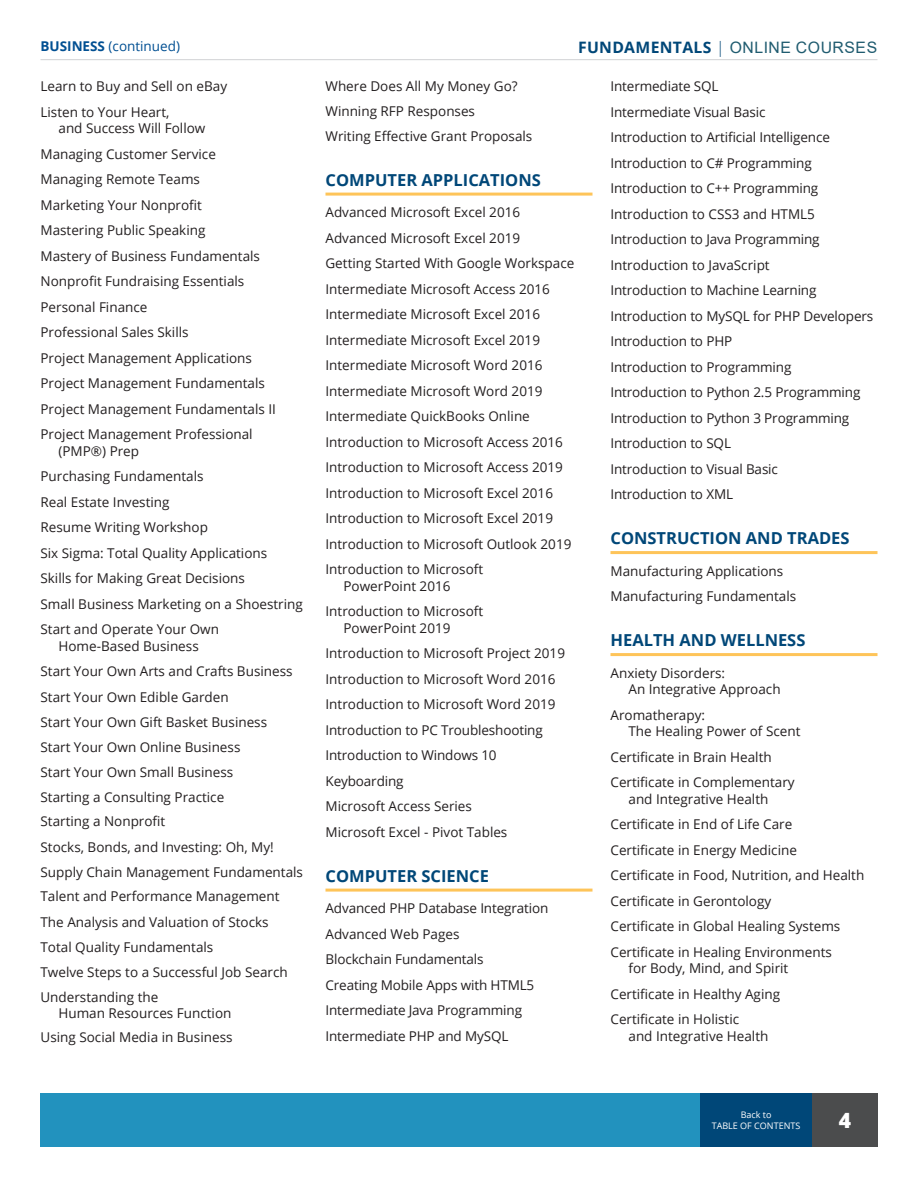
<style>
.page{position:relative;width:918px;height:1188px;background:#fff}
.page>*{position:absolute;margin:0;border:0;box-sizing:border-box;transform-origin:0 0}
.t1{font:800 21px "Open Sans";color:#fff}
.t2{font:700 16.5px "Open Sans";color:#004778}
.t3{font:15.75px "Arial";letter-spacing:.035em;color:#205c70}
.t4{font:13.5px/25.5px "Open Sans";color:#231f20}
.t5{font:13.5px "Open Sans";color:#004f92}
.t6{font:9px/10.8px "Open Sans";color:#fff;text-align:center}
.s1{font-weight:700}
.s2{font-family:"Open Sans";font-weight:700;color:#004778}
.s3{font-family:"Open Sans";font-weight:300;color:#004778}
</style>
<div class="page">
<div style="left:40px;top:1094px;width:838px;height:54px;background:#2292be"></div>
<div style="left:812px;top:1094px;width:66px;height:54px;background:#4b4c4d"></div>
<hr style="left:40px;top:59px;width:838px;height:1px;background:#d1d2d4">
<div style="left:701px;top:1094px;width:111px;height:54px;background:#004778"></div>
<hr style="left:326px;top:193px;width:266px;height:3px;background:#fec459">
<hr style="left:326px;top:889px;width:266px;height:3px;background:#fec459">
<hr style="left:610px;top:551px;width:268px;height:3px;background:#fec459">
<hr style="left:610px;top:653px;width:268px;height:3px;background:#fec459">
<p class="t5" style="left:40px;top:37px;width:141px"><span class="s1">BUSINESS</span> (continued)</p>
<p class="t4" style="left:40px;top:73px;width:188px">Learn to Buy and Sell on eBay<br>Listen to Your Heart,</p>
<p class="t4" style="left:40px;top:115px;width:237px;text-indent:18px">and Success Will Follow<br>Managing Customer Service<br>Managing Remote Teams<br>Marketing Your Nonprofit<br>Mastering Public Speaking<br>Mastery of Business Fundamentals<br>Nonprofit Fundraising Essentials<br>Personal Finance<br>Professional Sales Skills<br>Project Management Applications<br>Project Management Fundamentals<br>Project Management Fundamentals II<br>Project Management Professional</p>
<p class="t4" style="left:40px;top:438px;width:264px;text-indent:18px">(PMP®) Prep<br>Purchasing Fundamentals<br>Real Estate Investing<br>Resume Writing Workshop<br>Six Sigma: Total Quality Applications<br>Skills for Making Great Decisions<br>Small Business Marketing on a Shoestring<br>Start and Operate Your Own</p>
<p class="t4" style="left:40px;top:633px;width:264px;line-height:25px;text-indent:18px">Home-Based Business<br>Start Your Own Arts and Crafts Business<br>Start Your Own Edible Garden<br>Start Your Own Gift Basket Business<br>Start Your Own Online Business<br>Start Your Own Small Business<br>Starting a Consulting Practice<br>Starting a Nonprofit<br>Stocks, Bonds, and Investing: Oh, My!<br>Supply Chain Management Fundamentals<br>Talent and Performance Management<br>The Analysis and Valuation of Stocks<br>Total Quality Fundamentals<br>Twelve Steps to a Successful Job Search<br>Understanding the</p>
<p class="t4" style="left:41px;top:1000px;width:194px;line-height:24.8px;text-align:right">Human Resources Function<br>Using Social Media in Business</p>
<p class="t3" style="left:578px;top:36px;width:301px"><span class="s2">FUNDAMENTALS</span> <span class="s3">|</span> ONLINE COURSES</p>
<p class="t4" style="left:326px;top:74px;width:208px;line-height:24.8px">Where Does All My Money Go?<br>Winning RFP Responses<br>Writing Effective Grant Proposals</p>
<p class="t2" style="left:326px;top:168px;width:217px">COMPUTER APPLICATIONS</p>
<p class="t4" style="left:326px;top:199px;width:250px">Advanced Microsoft Excel 2016<br>Advanced Microsoft Excel 2019<br>Getting Started With Google Workspace Intermediate Microsoft Access 2016<br>Intermediate Microsoft Excel 2016<br>Intermediate Microsoft Excel 2019<br>Intermediate Microsoft Word 2016<br>Intermediate Microsoft Word 2019<br>Intermediate QuickBooks Online Introduction to Microsoft Access 2016<br>Introduction to Microsoft Access 2019<br>Introduction to Microsoft Excel 2016<br>Introduction to Microsoft Excel 2019<br>Introduction to Microsoft Outlook 2019<br>Introduction to Microsoft</p>
<p class="t4" style="left:326px;top:573px;width:159px;text-indent:18px">PowerPoint 2016<br>Introduction to Microsoft</p>
<p class="t4" style="left:326px;top:615px;width:241px;text-indent:18px">PowerPoint 2019<br>Introduction to Microsoft Project 2019<br>Introduction to Microsoft Word 2016<br>Introduction to Microsoft Word 2019<br>Introduction to PC Troubleshooting<br>Introduction to Windows 10<br>Keyboarding<br>Microsoft Access Series<br>Microsoft Excel - Pivot Tables</p>
<p class="t2" style="left:326px;top:864px;width:165px">COMPUTER SCIENCE</p>
<p class="t4" style="left:326px;top:895px;width:224px">Advanced PHP Database Integration<br>Advanced Web Pages<br>Blockchain Fundamentals<br>Creating Mobile Apps with HTML5<br>Intermediate Java Programming<br>Intermediate PHP and MySQL</p>
<p class="t4" style="left:610px;top:73px;width:264px">Intermediate SQL<br>Intermediate Visual Basic<br>Introduction to Artificial Intelligence<br>Introduction to C# Programming<br>Introduction to C++ Programming<br>Introduction to CSS3 and HTML5<br>Introduction to Java Programming<br>Introduction to JavaScript<br>Introduction to Machine Learning<br>Introduction to MySQL for PHP Developers<br>Introduction to PHP<br>Introduction to Programming<br>Introduction to Python 2.5 Programming<br>Introduction to Python 3 Programming<br>Introduction to SQL<br>Introduction to Visual Basic<br>Introduction to XML</p>
<p class="t2" style="left:610px;top:527px;width:241px">CONSTRUCTION AND TRADES</p>
<p class="t4" style="left:610px;top:558px;width:187px">Manufacturing Applications<br>Manufacturing Fundamentals</p>
<p class="t2" style="left:610px;top:629px;width:197px">HEALTH AND WELLNESS</p>
<p class="t4" style="left:628px;top:664px;width:154px;line-height:16.5px;text-indent:-18px">Anxiety Disorders:<br>An Integrative Approach</p>
<p class="t4" style="left:628px;top:706px;width:173px;line-height:16.5px;text-indent:-18px">Aromatherapy:<br>The Healing Power of Scent</p>
<p class="t4" style="left:610px;top:744px;width:186px">Certificate in Brain Health<br>Certificate in Complementary</p>
<p class="t4" style="left:610px;top:786px;width:255px;text-indent:18px">and Integrative Health<br>Certificate in End of Life Care<br>Certificate in Energy Medicine Certificate in Food, Nutrition, and Health Certificate in Gerontology<br>Certificate in Global Healing Systems Certificate in Healing Environments</p>
<p class="t4" style="left:610px;top:955px;width:179px;text-indent:18px">for Body, Mind, and Spirit<br>Certificate in Healthy Aging<br>Certificate in Holistic</p>
<p class="t4" style="left:628px;top:1023px;width:141px">and Integrative Health</p>
<p class="t6" style="left:712px;top:1109px;width:90px">Back to<br>TABLE OF CONTENTS</p>
<h1 class="t1" style="left:839px;top:1104px;width:14px">4</h1>
</div>
